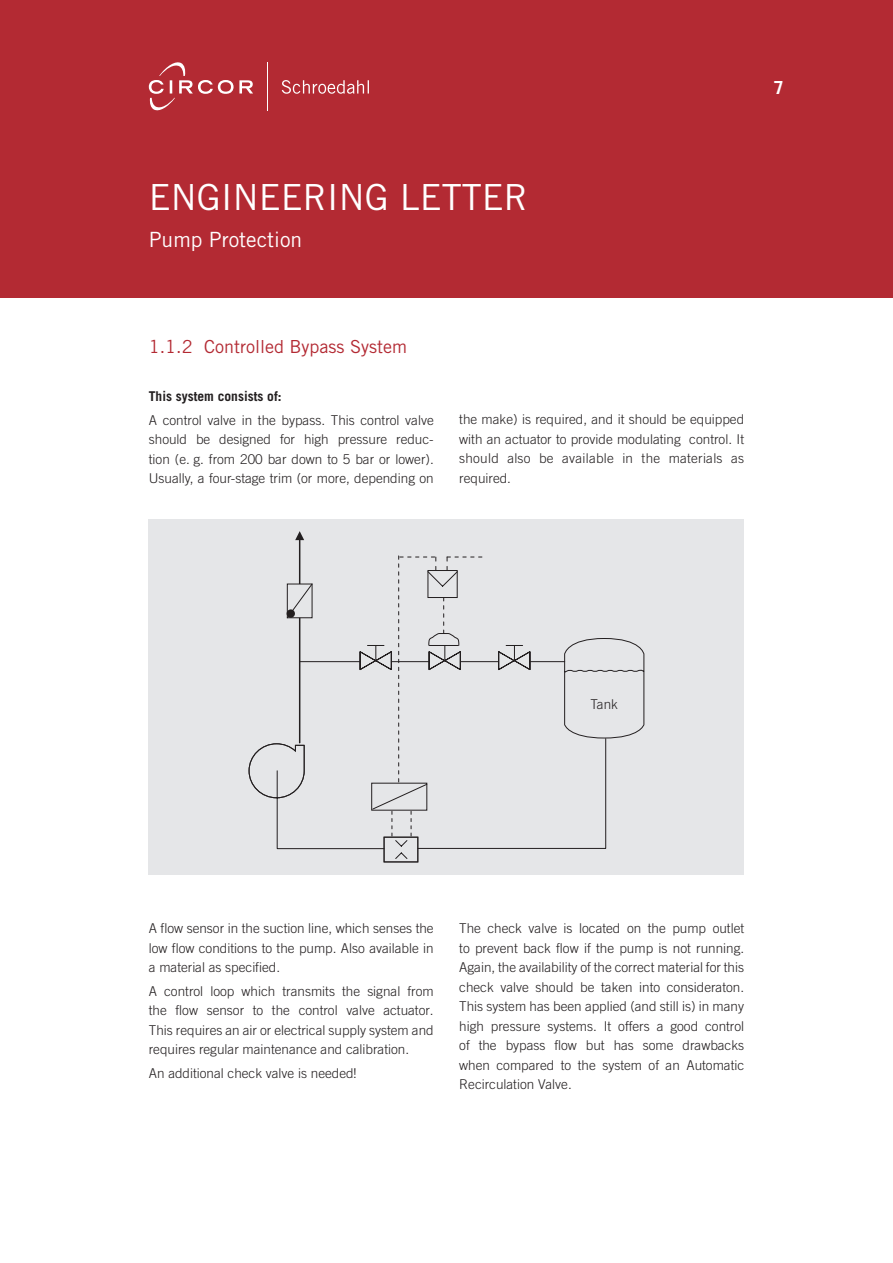
<style>
.page{position:relative;width:893px;height:1263px;background:#fff}
.page>*{position:absolute;margin:0;border:0;box-sizing:border-box;transform-origin:0 0}
.t1{font:36px "Trade Gothic LT Std";color:#fff}
.t2{font:21px "Trade Gothic LT Std";color:#fff}
.Sub_rot_mit_Ei{font:18px "Trade Gothic LT Std";color:#b32a33}
.t3{font:700 18px "Trade Gothic LT Std";color:#fff}
.GS_Block{font:300 13.5px/19.5px "Trade Gothic LT Std";color:#231f20;text-align:justify}
.GS_bold{font:700 13.5px "Trade Gothic LT Std";color:#231f20}
</style>
<div class="page">
<div style="left:0;top:0;width:893px;height:298px;background:#b32a33"></div>
<svg style="left:149px;top:62px;width:104px;height:49px"></svg>
<hr style="left:268px;top:63px;width:1px;height:48px;background:#fff">
<svg style="left:282px;top:80px;width:87px;height:14px"></svg>
<div style="left:149px;top:519px;width:595px;height:355px;background:#e5e6e8"></div>
<svg style="left:531px;top:661px;width:75px;height:188px"></svg>
<div style="left:384px;top:837px;width:34px;height:25px;border:1px solid #231f20"></div>
<svg style="left:564px;top:638px;width:81px;height:101px"></svg>
<svg style="left:248px;top:531px;width:283px;height:329px"></svg>
<div style="left:287px;top:609px;width:8px;height:9px;background:#231f20;border-radius:50%"></div>
<h3 class="t3" style="left:774px;top:76px;width:12px">7</h3>
<h1 class="t1" style="left:149px;top:175px;width:381px">ENGINEERING LETTER</h1>
<h2 class="t2" style="left:149px;top:226px;width:155px">Pump Protection</h2>
<p class="Sub_rot_mit_Ei" style="left:149px;top:336px;width:260px">1.1.2 Controlled Bypass System</p>
<p class="GS_bold" style="left:149px;top:388px;width:134px">This system consists of:</p>
<p class="GS_Block" style="left:149px;top:410px;width:286px">A control valve in the bypass. This control valve should be designed for high pressure reduc&shy;tion (e. g. from 200 bar down to 5 bar or lower).<br>Usually, a four-stage trim (or more, depending on</p>
<p class="GS_Block" style="left:459px;top:410px;width:286px">the make) is required, and it should be equipped with an actuator to provide modulating control. It should also be available in the materials as required.</p>
<p class="GS_Block" style="left:591px;top:695px;width:29px">Tank</p>
<p class="GS_Block" style="left:149px;top:918px;width:286px">A flow sensor in the suction line, which senses the low flow conditions to the pump. Also available in a material as specified.</p>
<p class="GS_Block" style="left:149px;top:981px;width:286px">A control loop which transmits the signal from the flow sensor to the control valve actuator.<br>This requires an air or electrical supply system and requires regular maintenance and calibration.</p>
<p class="GS_Block" style="left:149px;top:1063px;width:209px">An additional check valve is needed!</p>
<p class="GS_Block" style="left:459px;top:918px;width:286px">The check valve is located on the pump outlet to prevent back flow if the pump is not running.<br>Again, the availability of the correct material for this check valve should be taken into consideraton.<br>This system has been applied (and still is) in many high pressure systems. It offers a good control of the bypass flow but has some drawbacks when compared to the system of an Automatic Recirculation Valve.</p>
</div>
